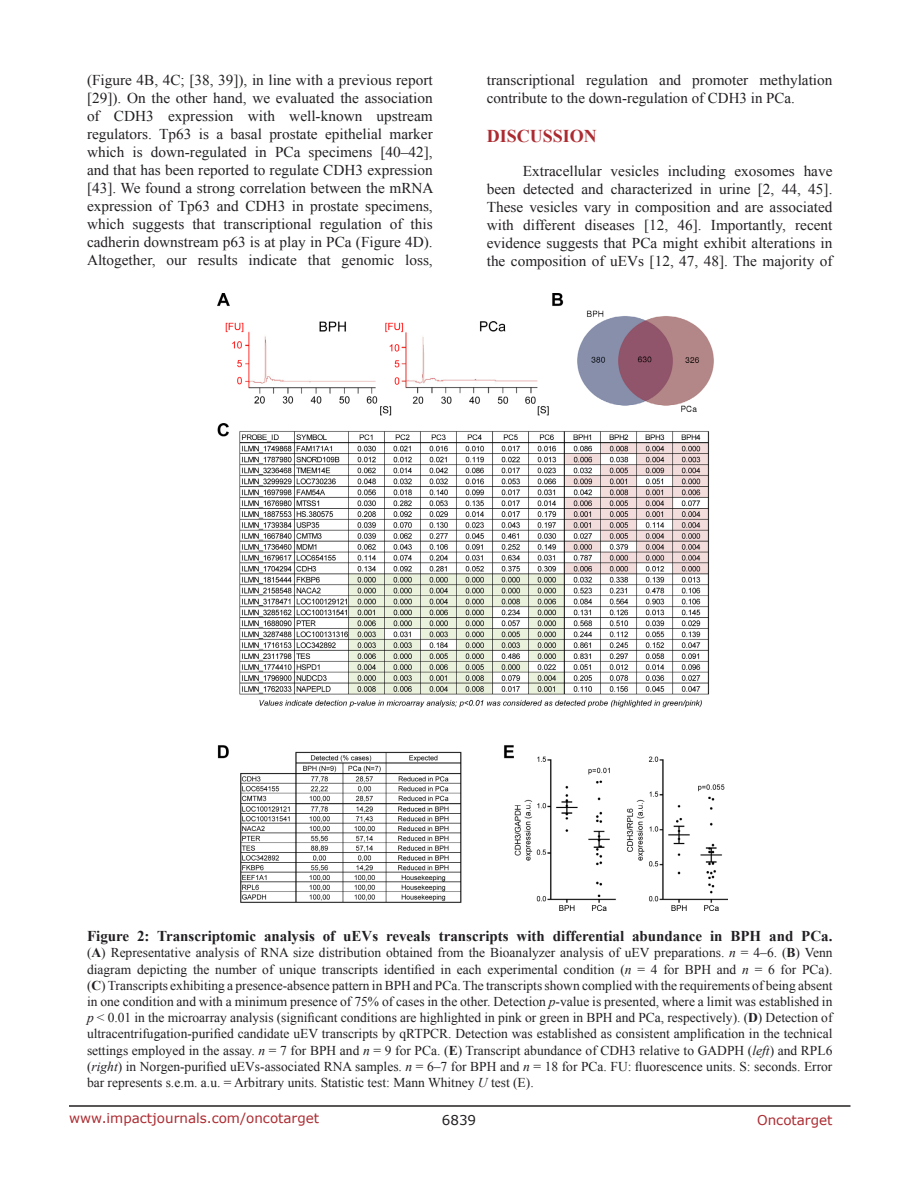
<style>
.page{position:relative;width:918px;height:1188px;background:#fff}
.page>*{position:absolute;margin:0;border:0;box-sizing:border-box;transform-origin:0 0}
.Heading{font:700 18px "Times New Roman";color:#ac2b31}
.BodyText{font:15px/18px "Times New Roman";color:#221f22;text-align:justify}
.FigureText{font:700 15px "Times New Roman";color:#221f22}
.FigureText-2{font:13.5px/16.2px "Times New Roman";color:#221f22;text-align:justify}
.t1{font:13.5px "Verdana";color:#ac2b31}
.t2{font:13.5px "Verdana";color:#221f22}
.s1{font-weight:700}
.s2{font-style:italic}
</style>
<div class="page">
<hr style="left:69px;top:1105px;width:781px;height:2px;background:#231f20">
<img style="left:218px;top:293px;width:509px;height:618px">
<p class="BodyText" style="left:87px;top:71px;width:348px">(Figure 4B, 4C; [38, 39]), in line with a previous report [29]). On the other hand, we evaluated the association of CDH3 expression with well-known upstream regulators. Tp63 is a basal prostate epithelial marker which is down-regulated in PCa specimens [40–42], and that has been reported to regulate CDH3 expression [43]. We found a strong correlation between the mRNA expression of Tp63 and CDH3 in prostate specimens, which suggests that transcriptional regulation of this cadherin downstream p63 is at play in PCa (Figure 4D).<br>Altogether, our results indicate that genomic loss,</p>
<p class="BodyText" style="left:487px;top:71px;width:347px">transcriptional regulation and promoter methylation contribute to the down-regulation of CDH3 in PCa.</p>
<p class="Heading" style="left:487px;top:123px;width:112px">DISCUSSION</p>
<p class="BodyText" style="left:487px;top:162px;width:347px;text-indent:36px">Extracellular vesicles including exosomes have been detected and characterized in urine [2, 44, 45].<br>These vesicles vary in composition and are associated with different diseases [12, 46]. Importantly, recent evidence suggests that PCa might exhibit alterations in the composition of uEVs [12, 47, 48]. The majority of</p>
<p class="FigureText" style="left:87px;top:926px;width:747px">Figure 2: Transcriptomic analysis of uEVs reveals transcripts with differential abundance in BPH and PCa.</p>
<p class="FigureText-2" style="left:87px;top:944px;width:747px">(<span class="s1">A</span>) Representative analysis of RNA size distribution obtained from the Bioanalyzer analysis of uEV preparations. <span class="s2">n</span> = 4–6. (<span class="s1">B</span>) Venn diagram depicting the number of unique transcripts identified in each experimental condition (<span class="s2">n</span> = 4 for BPH and <span class="s2">n</span> = 6 for PCa). (<span class="s1">C</span>) Transcripts exhibiting a presence-absence pattern in BPH and PCa. The transcripts shown complied with the requirements of being absent in one condition and with a minimum presence of 75% of cases in the other. Detection <span class="s2">p</span>-value is presented, where a limit was established in <span class="s2">p</span> &lt; 0.01 in the microarray analysis (significant conditions are highlighted in pink or green in BPH and PCa, respectively). (<span class="s1">D</span>) Detection of ultracentrifugation-purified candidate uEV transcripts by qRTPCR. Detection was established as consistent amplification in the technical settings employed in the assay. <span class="s2">n</span> = 7 for BPH and <span class="s2">n</span> = 9 for PCa. (<span class="s1">E</span>) Transcript abundance of CDH3 relative to GADPH (<span class="s2">left</span>) and RPL6 (<span class="s2">right</span>) in Norgen-purified uEVs-associated RNA samples. <span class="s2">n</span> = 6–7 for BPH and <span class="s2">n</span> = 18 for PCa. FU: fluorescence units. S: seconds. Error bar represents s.e.m. a.u. = Arbitrary units. Statistic test: Mann Whitney <span class="s2">U</span> test (E).</p>
<p class="t1" style="left:69px;top:1109px;width:252px">www.impactjournals.com/oncotarget</p>
<p class="t2" style="left:442px;top:1111px;width:36px">6839</p>
<p class="t1" style="left:757px;top:1111px;width:77px">Oncotarget</p>
</div>
